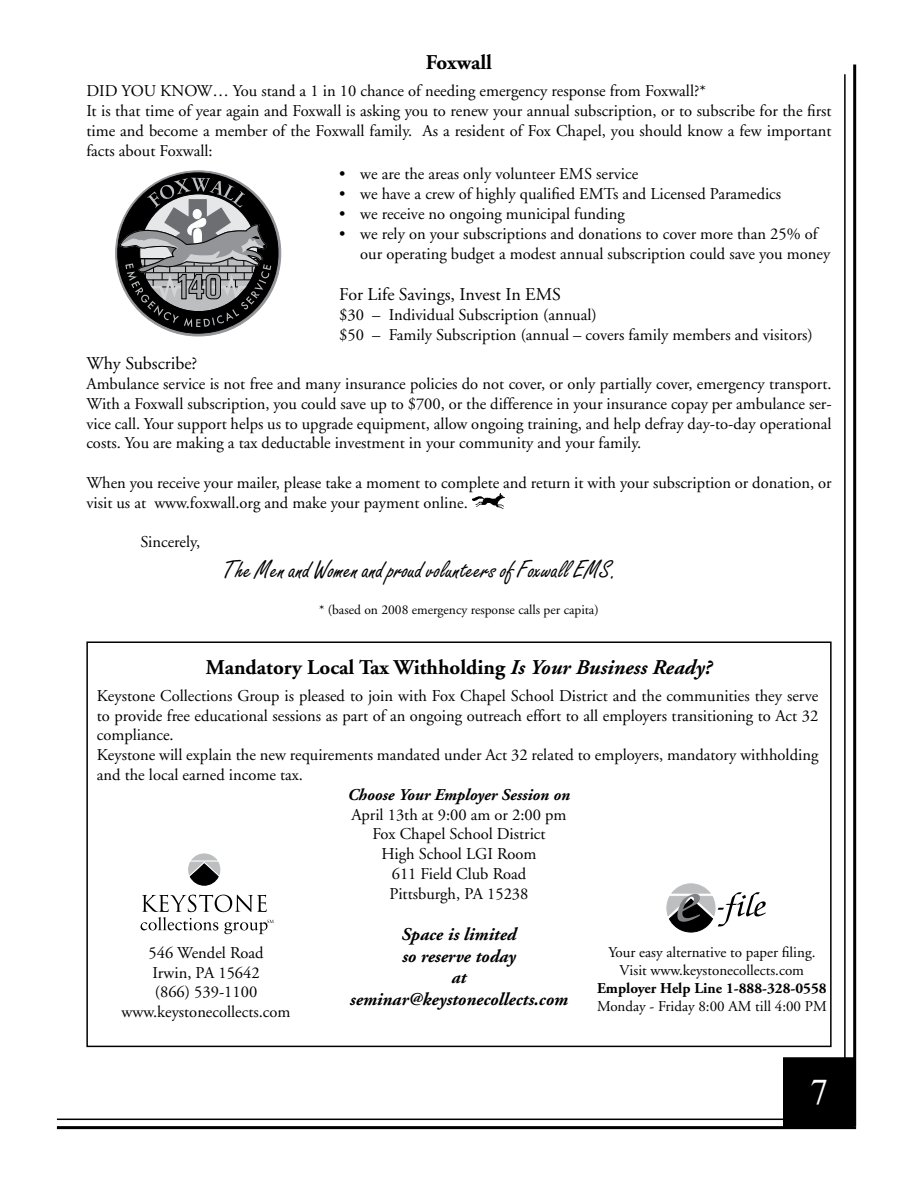
<style>
.page{position:relative;width:918px;height:1188px;background:#fff}
.page>*{position:absolute;margin:0;border:0;box-sizing:border-box;transform-origin:0 0}
.t1{font:36px "Times New Roman";color:#fff}
.t2{font:25.5px "Freestyle Script";color:#000}
.t3{font:700 21px "Adobe Garamond";color:#000}
.t4{font:italic 700 18px/21.6px "Adobe Garamond";color:#000;text-align:center}
.t5{font:18px "Adobe Garamond";color:#000}
.t6{font:16.5px/19.8px "Adobe Garamond";color:#000}
.t7{font:italic 700 16.5px "Adobe Garamond";color:#000}
.t8{font:15px/18px "Adobe Garamond";color:#000;text-align:center}
.t9{font:700 15px "Adobe Garamond";color:#000}
.t10{font:13.5px "Adobe Garamond";color:#000}
.s1{font-style:italic}
</style>
<div class="page">
<hr style="left:853px;top:64px;width:3px;height:1062px;background:#000">
<hr style="left:57px;top:1126px;width:799px;height:3px;background:#000">
<hr style="left:57px;top:1119px;width:788px;height:1px;background:#000">
<hr style="left:844px;top:74px;width:2px;height:1045px;background:#000">
<div style="left:784px;top:1058px;width:69px;height:70px;background:#000"></div>
<div style="left:783px;top:1057px;width:71px;height:72px;border:2px solid #000"></div>
<div style="left:118px;top:173px;width:160px;height:160px;background:#000;border-radius:50%"></div>
<svg style="left:119px;top:178px;width:152px;height:149px"></svg>
<img style="left:472px;top:493px;width:32px;height:16px">
<svg style="left:188px;top:854px;width:32px;height:31px"></svg>
<svg style="left:141px;top:895px;width:133px;height:39px"></svg>
<svg style="left:667px;top:884px;width:99px;height:48px"></svg>
<div style="left:86px;top:641px;width:746px;height:406px;border:2px solid #000"></div>
<p class="t3" style="left:426px;top:51px;width:68px">Foxwall</p>
<p class="t6" style="left:86px;top:82px;width:747px;text-indent:74px">KNOW… You stand a 1 in 10 chance of needing emergency response from Foxwall?*<br>It is that time of year again and Foxwall is asking you to renew your annual subscription, or to subscribe for the first time and become a member of the Foxwall family. As a resident of Fox Chapel, you should know a few important facts about Foxwall:</p>
<p class="t6" style="left:339px;top:165px;width:301px">• we are the areas only volunteer EMS service</p>
<p class="t6" style="left:339px;top:184px;width:443px">• we have a crew of highly qualified EMTs and Licensed Paramedics</p>
<p class="t6" style="left:339px;top:204px;width:287px">• we receive no ongoing municipal funding</p>
<p class="t6" style="left:360px;top:224px;width:471px;text-indent:-21px">• we rely on your subscriptions and donations to cover more than 25% of our operating budget a modest annual subscription could save you money</p>
<p class="t5" style="left:339px;top:285px;width:223px">For Life Savings, Invest In EMS</p>
<p class="t6" style="left:339px;top:305px;width:475px">$30 – Individual Subscription (annual)<br>$50 – Family Subscription (annual – covers family members and visitors)</p>
<p class="t5" style="left:86px;top:354px;width:113px">Why Subscribe?</p>
<p class="t6" style="left:86px;top:374px;width:747px;text-align:justify">Ambulance service is not free and many insurance policies do not cover, or only partially cover, emergency transport.<br>With a Foxwall subscription, you could save up to $700, or the difference in your insurance copay per ambulance ser&shy;vice call. Your support helps us to upgrade equipment, allow ongoing training, and help defray day-to-day operational costs. You are making a tax deductable investment in your community and your family.</p>
<p class="t6" style="left:86px;top:473px;width:747px">When you receive your mailer, please take a moment to complete and return it with your subscription or donation, or visit us at www.foxwall.org and make your payment online.</p>
<p class="t6" style="left:140px;top:533px;width:61px">Sincerely,</p>
<h2 class="t2" style="left:223px;top:555px;width:394px">The Men and Women and proud volunteers of Foxwall EMS.</h2>
<p class="t10" style="left:319px;top:603px;width:281px">* (based on 2008 emergency response calls per capita)</p>
<p class="t6" style="left:86px;top:82px;width:48px">DID YOU</p>
<p class="t3" style="left:206px;top:656px;width:508px">Mandatory Local Tax Withholding <span class="s1">Is Your Business Ready?</span></p>
<p class="t6" style="left:97px;top:686px;width:723px">Keystone Collections Group is pleased to join with Fox Chapel School District and the communities they serve to provide free educational sessions as part of an ongoing outreach effort to all employers transitioning to Act 32 compliance.<br>Keystone will explain the new requirements mandated under Act 32 related to employers, mandatory withholding and the local earned income tax.</p>
<p class="t7" style="left:348px;top:785px;width:224px">Choose Your Employer Session on</p>
<p class="t6" style="left:351px;top:805px;width:217px;text-align:center">April 13th at 9:00 am or 2:00 pm<br>Fox Chapel School District<br>High School LGI Room<br>611 Field Club Road<br>Pittsburgh, PA 15238</p>
<p class="t4" style="left:350px;top:924px;width:220px">Space is limited<br>so reserve today<br>at seminar@keystonecollects.com</p>
<p class="t6" style="left:122px;top:943px;width:170px;text-align:center">546 Wendel Road<br>Irwin, PA 15642<br>(866) 539-1100 www.keystonecollects.com</p>
<p class="t8" style="left:608px;top:943px;width:209px">Your easy alternative to paper filing.<br>Visit www.keystonecollects.com</p>
<p class="t9" style="left:597px;top:980px;width:231px">Employer Help Line 1-888-328-0558</p>
<p class="t8" style="left:597px;top:997px;width:231px">Monday - Friday 8:00 AM till 4:00 PM</p>
<h1 class="t1" style="left:810px;top:1067px;width:19px">7</h1>
</div>
